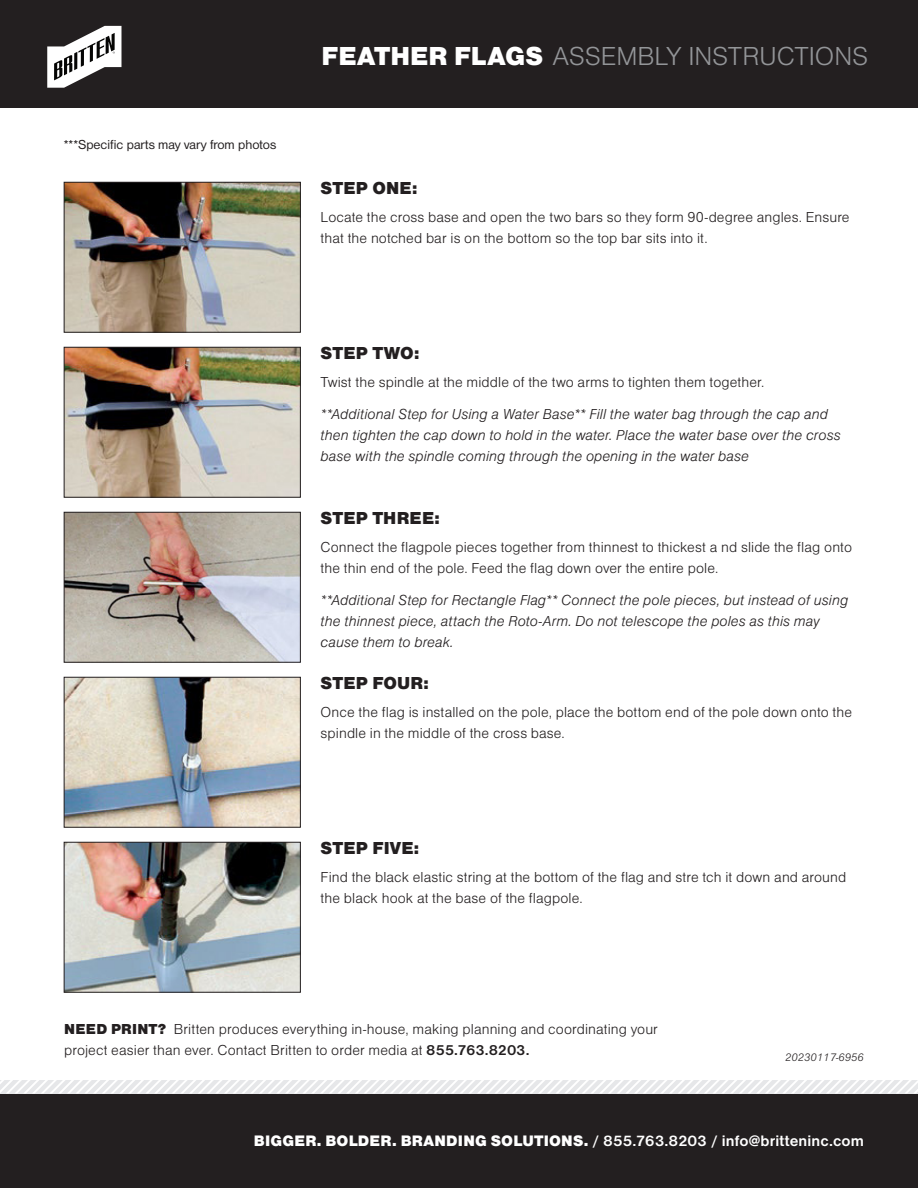
<style>
.page{position:relative;width:918px;height:1188px;background:#fff}
.page>*{position:absolute;margin:0;border:0;box-sizing:border-box;transform-origin:0 0}
.Headline{font:300 27px "Nimbus San D";color:#939598}
.Subhead{font:900 18px "Nimbus San D";letter-spacing:.005em;color:#231f20}
.t1{font:700 15.75px "Nimbus San D";letter-spacing:.005em;color:#fff}
.Body_Text_10_16{font:300 15px/21px "Nimbus San D";letter-spacing:.005em;color:#231f20}
.Body_Text_10_16-2{font:italic 300 15px/21px "Nimbus San D";letter-spacing:.005em;color:#231f20}
.H_x_W{font:13.5px "Nimbus San D";color:#231f20}
.t2{font:italic 300 11.25px "Nimbus San D";color:#231f20}
.s1{font-weight:900;color:#fff}
.s2{font-weight:900}
.s3{font-weight:700}
</style>
<div class="page">
<div style="left:0;top:0;width:918px;height:108px;background:#231f20"></div>
<svg style="left:47px;top:26px;width:75px;height:62px"></svg>
<div style="left:0;top:1094px;width:918px;height:94px;background:#231f20"></div>
<svg style="left:0;top:1080px;width:918px;height:14px"></svg>
<img style="left:66px;top:184px;width:233px;height:147px">
<div style="left:64px;top:182px;width:237px;height:151px;border:1px solid #231f20"></div>
<img style="left:66px;top:349px;width:233px;height:147px">
<div style="left:64px;top:347px;width:237px;height:151px;border:1px solid #231f20"></div>
<img style="left:66px;top:514px;width:233px;height:147px">
<div style="left:64px;top:512px;width:237px;height:151px;border:1px solid #231f20"></div>
<img style="left:66px;top:679px;width:233px;height:147px">
<div style="left:64px;top:677px;width:237px;height:151px;border:1px solid #231f20"></div>
<img style="left:66px;top:844px;width:233px;height:147px">
<div style="left:64px;top:842px;width:237px;height:151px;border:1px solid #231f20"></div>
<p class="H_x_W" style="left:64px;top:137px;width:214px">***Specific parts may vary from photos</p>
<p class="Headline" style="left:322px;top:41px;width:548px"><span class="s1">FEATHER FLAGS</span> ASSEMBLY INSTRUCTIONS</p>
<p class="Subhead" style="left:321px;top:178px;width:98px">STEP ONE:</p>
<p class="Body_Text_10_16" style="left:321px;top:207px;width:530px">Locate the cross base and open the two bars so they form 90-degree angles. Ensure that the notched bar is on the bottom so the top bar sits into it.</p>
<p class="Subhead" style="left:321px;top:343px;width:100px">STEP TWO:</p>
<p class="Body_Text_10_16" style="left:321px;top:372px;width:445px">Twist the spindle at the middle of the two arms to tighten them together.</p>
<p class="Body_Text_10_16-2" style="left:321px;top:404px;width:522px">**Additional Step for Using a Water Base** Fill the water bag through the cap and then tighten the cap down to hold in the water. Place the water base over the cross base with the spindle coming through the opening in the water base</p>
<p class="Subhead" style="left:321px;top:508px;width:121px">STEP THREE:</p>
<p class="Body_Text_10_16" style="left:321px;top:537px;width:533px">Connect the flagpole pieces together from thinnest to thickest a nd slide the flag onto the thin end of the pole. Feed the flag down over the entire pole.</p>
<p class="Body_Text_10_16-2" style="left:321px;top:590px;width:529px">**Additional Step for Rectangle Flag** Connect the pole pieces, but instead of using the thinnest piece, attach the Roto-Arm. Do not telescope the poles as this may cause them to break.</p>
<p class="Subhead" style="left:321px;top:673px;width:110px">STEP FOUR:</p>
<p class="Body_Text_10_16" style="left:321px;top:702px;width:533px">Once the flag is installed on the pole, place the bottom end of the pole down onto the spindle in the middle of the cross base.</p>
<p class="Subhead" style="left:321px;top:838px;width:100px">STEP FIVE:</p>
<p class="Body_Text_10_16" style="left:321px;top:867px;width:527px">Find the black elastic string at the bottom of the flag and stre tch it down and around the black hook at the base of the flagpole.</p>
<p class="Body_Text_10_16" style="left:64px;top:1019px;width:595px"><span class="s2">NEED PRINT?</span> Britten produces everything in-house, making planning and coordinating your project easier than ever. Contact Britten to order media at <span class="s3">855.763.8203.</span></p>
<p class="t2" style="left:785px;top:1051px;width:80px">20230117-6956</p>
<p class="t1" style="left:254px;top:1132px;width:612px"><span class="s2">BIGGER. BOLDER. BRANDING SOLUTIONS.</span> / 855.763.8203 / info@britteninc.com</p>
</div>
